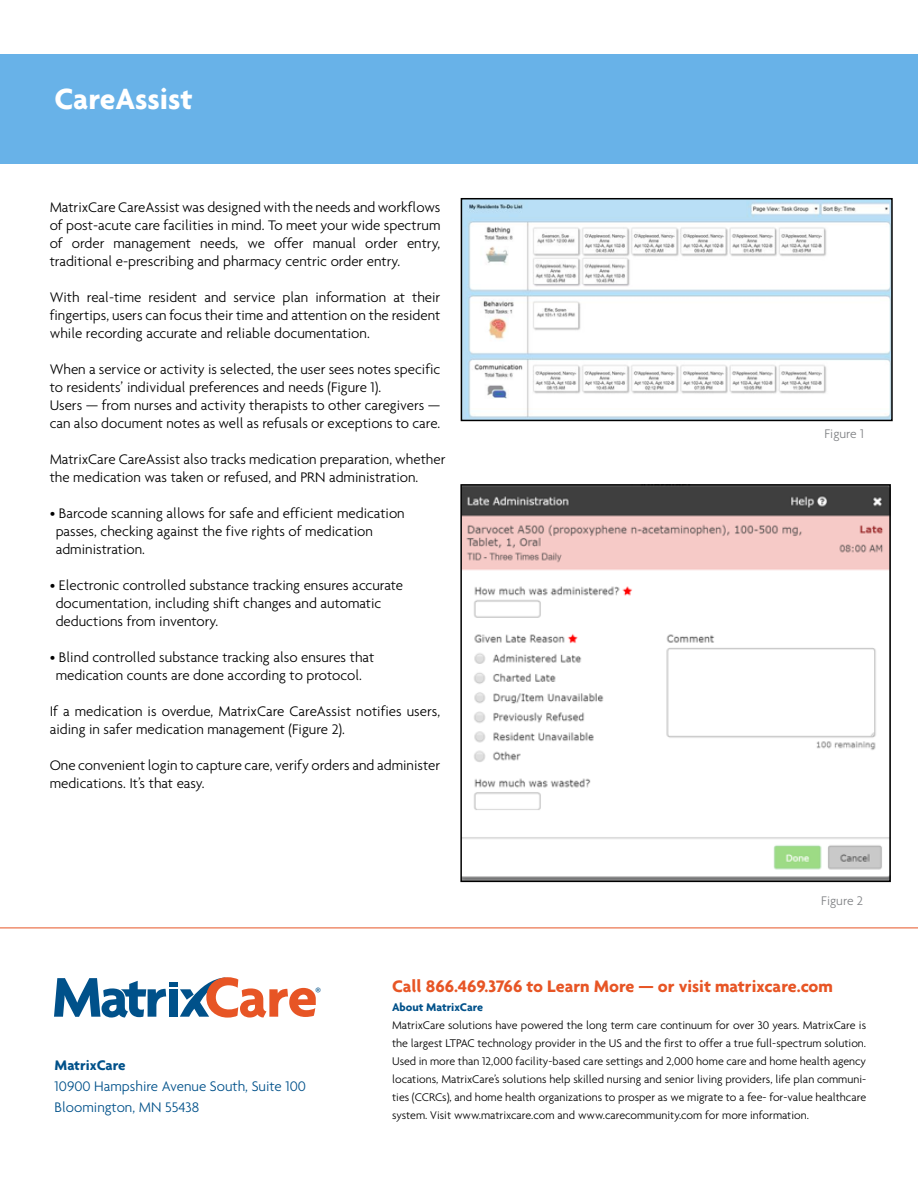
<style>
.page{position:relative;width:918px;height:1188px;background:#fff}
.page>*{position:absolute;margin:0;border:0;box-sizing:border-box;transform-origin:0 0}
.t1{font:700 31.5px "Agenda";color:#fff}
.t2{font:700 18px "Agenda";color:#e75525}
.t3{font:300 15px/18px "Agenda";color:#000}
.t4{font:300 15px/21px "Agenda";color:#00518a}
.t5{font:700 15px "Agenda";color:#00518a}
.t6{font:300 13.5px "Agenda";color:#808285}
.t7{font:300 12px/18px "Agenda";color:#000;text-align:justify}
.t8{font:700 12px "Agenda";color:#00518a}
.t9{font:700 6.45px "Rockwell";color:#00518a}
</style>
<div class="page">
<div style="left:0;top:54px;width:918px;height:109px;background:#68b2e8"></div>
<hr style="left:0;top:928px;width:918px;height:1px;background:#e75525">
<div style="left:169px;top:989px;width:9px;height:28px;background:#00518a"></div>
<div style="left:169px;top:982px;width:9px;height:5px;background:#00518a"></div>
<svg style="left:54px;top:978px;width:112px;height:40px"></svg>
<svg style="left:180px;top:977px;width:136px;height:41px"></svg>
<img style="left:464px;top:201px;width:426px;height:217px">
<div style="left:461px;top:198px;width:432px;height:223px;border:2px solid #000"></div>
<img style="left:463px;top:487px;width:425px;height:392px">
<div style="left:460px;top:484px;width:431px;height:398px;border:2px solid #000"></div>
<h1 class="t1" style="left:55px;top:80px;width:140px">CareAssist</h1>
<p class="t3" style="left:50px;top:198px;width:392px;text-align:justify">MatrixCare CareAssist was designed with the needs and workflows of post-acute care facilities in mind. To meet your wide spectrum of order management needs, we offer manual order entry, traditional e-prescribing and pharmacy centric order entry.</p>
<p class="t3" style="left:50px;top:288px;width:392px;text-align:justify">With real-time resident and service plan information at their fingertips, users can focus their time and attention on the resident while recording accurate and reliable documentation.</p>
<p class="t3" style="left:50px;top:360px;width:392px">When a service or activity is selected, the user sees notes specific to residents’ individual preferences and needs (Figure 1).<br>Users — from nurses and activity therapists to other caregivers — can also document notes as well as refusals or exceptions to care.</p>
<p class="t3" style="left:50px;top:450px;width:397px">MatrixCare CareAssist also tracks medication preparation, whether the medication was taken or refused, and PRN administration.</p>
<p class="t3" style="left:56px;top:504px;width:351px;text-indent:-6px">• Barcode scanning allows for safe and efficient medication passes, checking against the five rights of medication administration.</p>
<p class="t3" style="left:56px;top:576px;width:349px;text-indent:-6px">• Electronic controlled substance tracking ensures accurate documentation, including shift changes and automatic deductions from inventory.</p>
<p class="t3" style="left:50px;top:648px;width:326px;text-align:center">• Blind controlled substance tracking also ensures that medication counts are done according to protocol.</p>
<p class="t3" style="left:50px;top:702px;width:392px">If a medication is overdue, MatrixCare CareAssist notifies users, aiding in safer medication management (Figure 2).</p>
<p class="t3" style="left:50px;top:756px;width:392px">One convenient login to capture care, verify orders and administer medications. It’s that easy.</p>
<p class="t6" style="left:825px;top:426px;width:41px">Figure 1</p>
<p class="t6" style="left:821px;top:893px;width:43px">Figure 2</p>
<p class="t5" style="left:55px;top:1056px;width:73px">MatrixCare</p>
<p class="t4" style="left:55px;top:1076px;width:253px">10900 Hampshire Avenue South, Suite 100<br>Bloomington, MN 55438</p>
<p class="t9" style="left:316px;top:986px;width:6px">®</p>
<p class="t2" style="left:392px;top:975px;width:442px">Call 866.469.3766 to Learn More — or visit matrixcare.com</p>
<p class="t8" style="left:392px;top:1000px;width:93px">About MatrixCare</p>
<p class="t7" style="left:392px;top:1016px;width:476px">MatrixCare solutions have powered the long term care continuum for over 30 years. MatrixCare is the largest LTPAC technology provider in the US and the first to offer a true full-spectrum solution.<br>Used in more than 12,000 facility-based care settings and 2,000 home care and home health agency locations, MatrixCare’s solutions help skilled nursing and senior living providers, life plan communi&shy;ties (CCRCs), and home health organizations to prosper as we migrate to a fee- for-value healthcare system. Visit www.matrixcare.com and www.carecommunity.com for more information.</p>
</div>
